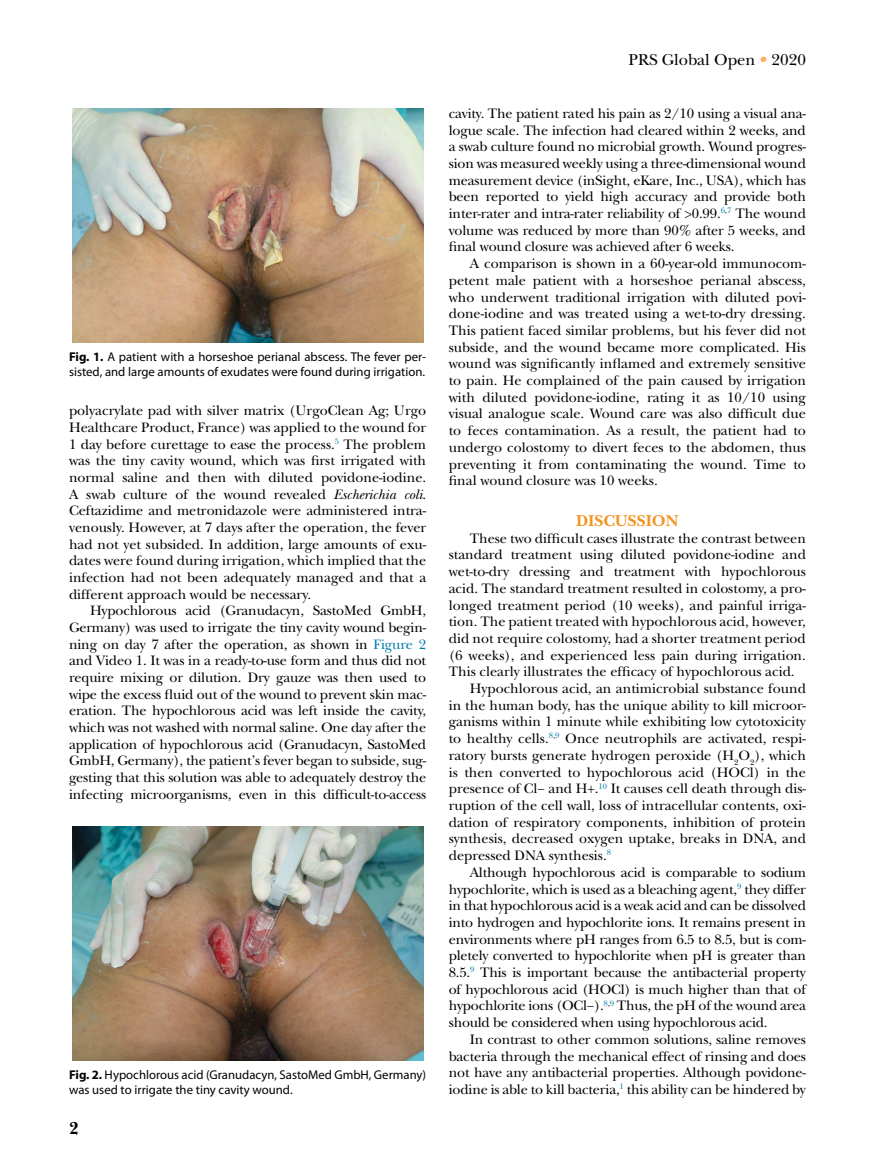
<style>
.page{position:relative;width:878px;height:1175px;background:#fff}
.page>*{position:absolute;margin:0;border:0;box-sizing:border-box;transform-origin:0 0}
.t1{font:700 18px "New Baskerville Std";color:#000}
.t2{font:16.5px "New Baskerville Std";color:#000}
.t3{font:700 16.5px "New Baskerville Std";color:#f39424}
.t4{font:14.25px/16.6px "New Baskerville Std";color:#000;text-align:justify}
.t5{font:12.75px/15px "Myriad Pro";color:#000}
.s1{font-weight:700}
.s2{font-style:italic}
.s3{color:#017eac}
.s4{color:#fbb161}
</style>
<div class="page">
<img style="left:72px;top:826px;width:351px;height:234px">
<img style="left:72px;top:108px;width:351px;height:234px">
<p class="t5" style="left:69px;top:349px;width:358px"><span class="s1">Fig. 1.</span> A patient with a horseshoe perianal abscess. The fever per&shy;sisted, and large amounts of exudates were found during irrigation.</p>
<p class="t4" style="left:69px;top:402px;width:359px">polyacrylate pad with silver matrix (UrgoClean Ag; Urgo Healthcare Product, France) was applied to the wound for 1 day before curettage to ease the process.<sup>5</sup> The problem was the tiny cavity wound, which was first irrigated with normal saline and then with diluted povidone-iodine.<br>A swab culture of the wound revealed <span class="s2">Escherichia coli</span>.<br>Ceftazidime and metronidazole were administered intra&shy;venously. However, at 7 days after the operation, the fever had not yet subsided. In addition, large amounts of exu&shy;dates were found during irrigation, which implied that the infection had not been adequately managed and that a different approach would be necessary.</p>
<p class="t4" style="left:69px;top:602px;width:359px;text-indent:21px">Hypochlorous acid (Granudacyn, SastoMed GmbH, Germany) was used to irrigate the tiny cavity wound begin&shy;ning on day 7 after the operation, as shown in <span class="s3">Figure 2 </span>and Video 1. It was in a ready-to-use form and thus did not require mixing or dilution. Dry gauze was then used to wipe the excess fluid out of the wound to prevent skin mac&shy;eration. The hypochlorous acid was left inside the cavity, which was not washed with normal saline. One day after the application of hypochlorous acid (Granudacyn, SastoMed GmbH, Germany), the patient’s fever began to subside, sug&shy;gesting that this solution was able to adequately destroy the infecting microorganisms, even in this difficult-to-access</p>
<p class="t5" style="left:69px;top:1067px;width:359px"><span class="s1">Fig. 2.</span> Hypochlorous acid (Granudacyn, SastoMed GmbH, Germany) was used to irrigate the tiny cavity wound.</p>
<p class="t1" style="left:69px;top:1118px;width:11px">2</p>
<p class="t2" style="left:628px;top:50px;width:179px">PRS Global Open <span class="s4">•</span> 2020</p>
<p class="t4" style="left:448px;top:105px;width:359px">cavity. The patient rated his pain as 2/10 using a visual ana&shy;logue scale. The infection had cleared within 2 weeks, and a swab culture found no microbial growth. Wound progres&shy;sion was measured weekly using a three-dimensional wound measurement device (inSight, eKare, Inc., USA), which has been reported to yield high accuracy and provide both inter-rater and intra-rater reliability of &gt;0.99.<sup>6</sup><sup>,</sup><sup>7</sup> The wound volume was reduced by more than 90% after 5 weeks, and final wound closure was achieved after 6 weeks.</p>
<p class="t4" style="left:449px;top:255px;width:359px;text-indent:21px">A comparison is shown in a 60-year-old immunocom&shy;petent male patient with a horseshoe perianal abscess, who underwent traditional irrigation with diluted povi&shy;done-iodine and was treated using a wet-to-dry dressing.<br>This patient faced similar problems, but his fever did not subside, and the wound became more complicated. His wound was significantly inflamed and extremely sensitive to pain. He complained of the pain caused by irrigation with diluted povidone-iodine, rating it as 10/10 using visual analogue scale. Wound care was also difficult due to feces contamination. As a result, the patient had to undergo colostomy to divert feces to the abdomen, thus preventing it from contaminating the wound. Time to final wound closure was 10 weeks.</p>
<p class="t3" style="left:576px;top:511px;width:104px">DISCUSSION</p>
<p class="t4" style="left:470px;top:530px;width:338px">These two difficult cases illustrate the contrast between</p>
<p class="t4" style="left:448px;top:546px;width:359px">standard treatment using diluted povidone-iodine and</p>
<p class="t4" style="left:448px;top:563px;width:359px">wet-to-dry dressing and treatment with hypochlorous</p>
<p class="t4" style="left:448px;top:580px;width:358px">acid. The standard treatment resulted in colostomy, a pro-</p>
<p class="t4" style="left:448px;top:596px;width:358px">longed treatment period (10 weeks), and painful irriga-</p>
<p class="t4" style="left:448px;top:613px;width:358px">tion. The patient treated with hypochlorous acid, however,</p>
<p class="t4" style="left:448px;top:630px;width:358px">did not require colostomy, had a shorter treatment period</p>
<p class="t4" style="left:448px;top:647px;width:358px">(6 weeks), and experienced less pain during irrigation.</p>
<p class="t4" style="left:448px;top:663px;width:347px">This clearly illustrates the efficacy of hypochlorous acid.</p>
<p class="t4" style="left:470px;top:680px;width:338px">Hypochlorous acid, an antimicrobial substance found</p>
<p class="t4" style="left:448px;top:697px;width:359px">in the human body, has the unique ability to kill microor-</p>
<p class="t4" style="left:448px;top:713px;width:358px">ganisms within 1 minute while exhibiting low cytotoxicity</p>
<p class="t4" style="left:448px;top:730px;width:359px">to healthy cells.<sup>8</sup><sup>,</sup><sup>9</sup> Once neutrophils are activated, respi-</p>
<p class="t4" style="left:449px;top:747px;width:358px">ratory bursts generate hydrogen peroxide (H<sub>2</sub>O<sub>2</sub>), which</p>
<p class="t4" style="left:448px;top:763px;width:358px">is then converted to hypochlorous acid (HOCl) in the</p>
<p class="t4" style="left:448px;top:780px;width:359px">presence of Cl− and H+.<sup>10</sup> It causes cell death through dis-</p>
<p class="t4" style="left:448px;top:797px;width:358px">ruption of the cell wall, loss of intracellular contents, oxi-</p>
<p class="t4" style="left:448px;top:813px;width:359px">dation of respiratory components, inhibition of protein</p>
<p class="t4" style="left:448px;top:830px;width:359px">synthesis, decreased oxygen uptake, breaks in DNA, and</p>
<p class="t4" style="left:448px;top:847px;width:164px">depressed DNA synthesis.<sup>8</sup></p>
<p class="t4" style="left:470px;top:864px;width:337px">Although hypochlorous acid is comparable to sodium</p>
<p class="t4" style="left:448px;top:880px;width:359px">hypochlorite, which is used as a bleaching agent,<sup>9</sup> they differ</p>
<p class="t4" style="left:448px;top:897px;width:359px">in that hypochlorous acid is a weak acid and can be dissolved</p>
<p class="t4" style="left:448px;top:914px;width:359px">into hydrogen and hypochlorite ions. It remains present in</p>
<p class="t4" style="left:448px;top:930px;width:358px">environments where pH ranges from 6.5 to 8.5, but is com-</p>
<p class="t4" style="left:448px;top:947px;width:359px">pletely converted to hypochlorite when pH is greater than</p>
<p class="t4" style="left:448px;top:964px;width:358px">8.5.<sup>9</sup> This is important because the antibacterial property</p>
<p class="t4" style="left:449px;top:980px;width:359px">of hypochlorous acid (HOCl) is much higher than that of</p>
<p class="t4" style="left:449px;top:997px;width:358px">hypochlorite ions (OCl−).<sup>8</sup><sup>,</sup><sup>9</sup> Thus, the pH of the wound area</p>
<p class="t4" style="left:449px;top:1014px;width:320px">should be considered when using hypochlorous acid.</p>
<p class="t4" style="left:470px;top:1031px;width:338px">In contrast to other common solutions, saline removes</p>
<p class="t4" style="left:449px;top:1047px;width:359px">bacteria through the mechanical effect of rinsing and does</p>
<p class="t4" style="left:449px;top:1064px;width:359px">not have any antibacterial properties. Although povidone-</p>
<p class="t4" style="left:449px;top:1081px;width:358px">iodine is able to kill bacteria,<sup>1</sup> this ability can be hindered by</p>
</div>
